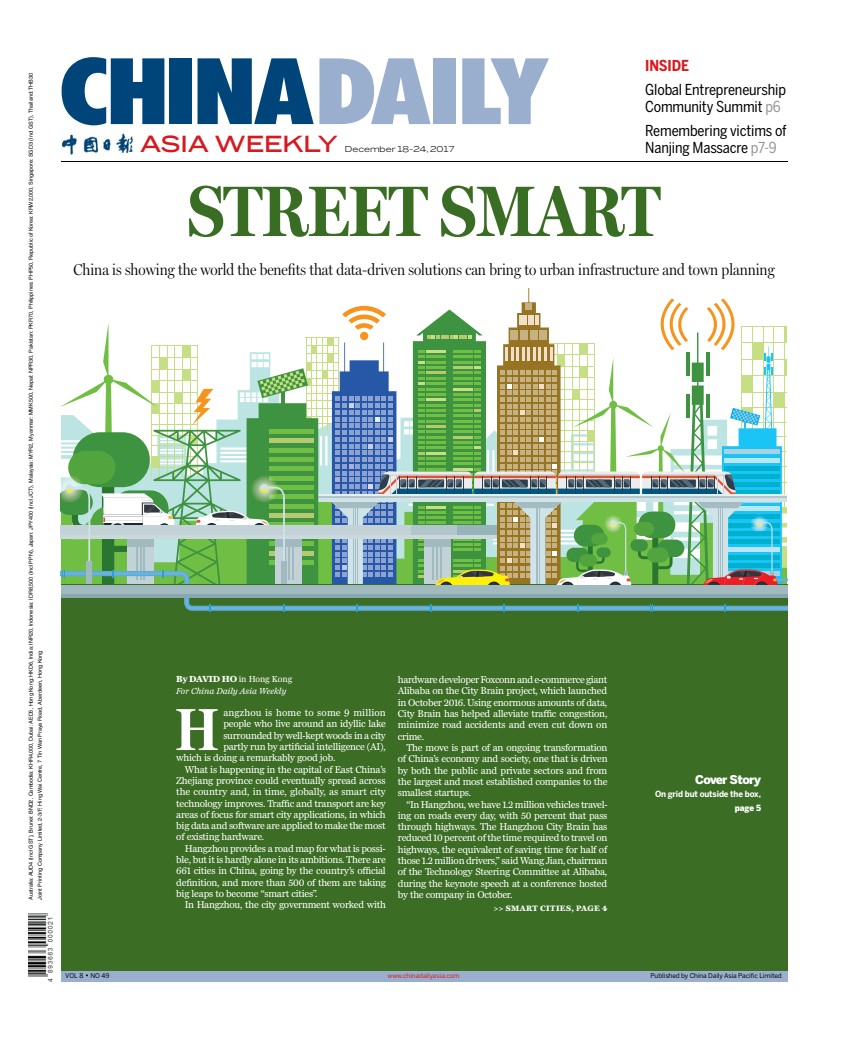
<style>
.page{position:relative;width:848px;height:1038px;background:#fff}
.page>*{position:absolute;margin:0;border:0;box-sizing:border-box;transform-origin:0 0}
.t1{font:900 condensed 92.1px "Futura BT";letter-spacing:-.03em;color:#004579;scale:1.2 1}
.t2{font:700 72px "Miller Headline";color:#3a6d24}
.t3{font:700 59.8px "Miller Headline";color:#fff}
.t4{font:500 22px "Benton Sans Wide";letter-spacing:-.02em;color:#d71920}
.t5{font:300 16px "Miller Headline";color:#000}
.t6{font:15px/17px "Benton Sans Cond";letter-spacing:-.01em;color:#000}
.t7{font:700 15px "Benton Sans Cond";letter-spacing:-.01em;color:#d71920}
.t8{font:900 12px "Benton Sans";letter-spacing:-.05em;color:#fff}
.t9{font:10.2px/11.3px "Miller Daily Two";letter-spacing:-.025em;color:#fff;text-align:justify}
.t10{font:10.2px "Miller Daily Two";letter-spacing:-.005em;color:#fff}
.t11{font:10.2px "Miller Daily Two";letter-spacing:.01em;color:#fff}
.t12{font:italic 9px/11.3px "Miller Daily Two";letter-spacing:-.01em;color:#fff}
.t13{font:700 8.5px "Benton Sans";letter-spacing:-.02em;color:#fff;scale:.95 1}
.t14{font:900 8.5px "Benton Sans";color:#fff;scale:.95 1}
.t15{font:700 8px "Miller Daily Two";letter-spacing:.045em;color:#fff}
.t16{font:8px "Benton Sans Wide";color:#000}
.t17{font:6.5px "Benton Sans";letter-spacing:-.01em;color:#000}
.t18{font:6.5px "Benton Sans";letter-spacing:-.01em;color:#d71920}
.t19{font:5.5px/9px "Helvetica";letter-spacing:-.005em;color:#000}
.s1{color:#9aafcd}
.s2{color:#939598}
.s3{font-weight:700;font-style:normal}
.s4{font-style:normal}
</style>
<div class="page">
<div style="left:328px;top:354px;width:5px;height:8px;background:#c6de84"></div>
<div style="left:322px;top:370px;width:6px;height:8px;background:#c6de84"></div>
<div style="left:328px;top:337px;width:5px;height:8px;background:#c6de84"></div>
<hr style="left:322px;top:337px;width:1px;height:93px;background:#c6de84">
<hr style="left:327px;top:337px;width:1px;height:93px;background:#c6de84">
<hr style="left:306px;top:370px;width:33px;height:1px;background:#c6de84">
<hr style="left:306px;top:378px;width:33px;height:1px;background:#c6de84">
<hr style="left:306px;top:385px;width:33px;height:1px;background:#c6de84">
<hr style="left:306px;top:393px;width:33px;height:1px;background:#c6de84">
<hr style="left:306px;top:400px;width:33px;height:1px;background:#c6de84">
<hr style="left:306px;top:408px;width:33px;height:1px;background:#c6de84">
<hr style="left:306px;top:416px;width:33px;height:1px;background:#c6de84">
<hr style="left:306px;top:423px;width:33px;height:1px;background:#c6de84">
<hr style="left:306px;top:362px;width:33px;height:1px;background:#c6de84">
<hr style="left:306px;top:354px;width:33px;height:1px;background:#c6de84">
<hr style="left:306px;top:345px;width:33px;height:1px;background:#c6de84">
<hr style="left:306px;top:337px;width:33px;height:1px;background:#c6de84">
<hr style="left:309px;top:495px;width:478px;height:2px;background:#e5f0f2">
<svg style="left:318px;top:497px;width:12px;height:5px"></svg>
<hr style="left:309px;top:496px;width:478px;height:1px;background:#b1c5ca">
<hr style="left:61px;top:535px;width:436px;height:4px;background:#ccd9dc">
<svg style="left:61px;top:323px;width:257px;height:262px"></svg>
<div style="left:61px;top:585px;width:726px;height:396px;background:#3b6d24"></div>
<svg style="left:184px;top:597px;width:603px;height:15px"></svg>
<svg style="left:330px;top:288px;width:457px;height:297px"></svg>
<div style="left:61px;top:585px;width:726px;height:12px;background:#a1bac0"></div>
<hr style="left:61px;top:594px;width:726px;height:3px;background:#88a8af">
<img style="left:61px;top:133px;width:72px;height:22px">
<hr style="left:61px;top:162px;width:726px;height:1px;background:#000">
<div style="left:61px;top:970px;width:726px;height:11px;background:#9aafcd"></div>
<img style="left:29px;top:913px;width:24px;height:69px">
<p class="t19" style="left:27px;top:899px;width:828px;rotate:-90deg">Australia: AUD4 (Incl GST), Brunei: BND2, Cambodia: KHR4,000, Dubai: AED5, Hong Kong: HKD6, India: INR20, Indonesia: IDR8,500 (Incl PPN), Japan: JPY400 (Incl JCT), Malaysia: MYR2, Myanmar: MMK500, Nepal: NPR30, Pakistan: PKR70, Philippines: PHP50, Republic of Korea: KRW2,000, Singapore: SGD3 (Incl GST), Thailand: THB30<br>Joint Printing Company Limited, 2-3/F, Hing Wai Centre, 7 Tin Wan Praya Road, Aberdeen, Hong Kong</p>
<h1 class="t1" style="left:60px;top:35px;width:408px">CHINA<span class="s1">DAILY</span></h1>
<p class="t16" style="left:345px;top:144px;width:111px">December 18-24, 2017</p>
<h3 class="t4" style="left:140px;top:130px;width:200px">ASIA WEEKLY</h3>
<h3 class="t7" style="left:645px;top:56px;width:45px">INSIDE</h3>
<h3 class="t6" style="left:645px;top:81px;width:142px">Global Entrepreneurship<br>Community Summit <span class="s2">p6</span></h3>
<h3 class="t6" style="left:645px;top:122px;width:143px">Remembering victims of<br>Nanjing Massacre <span class="s2">p7-9</span></h3>
<h2 class="t2" style="left:187px;top:169px;width:474px">STREET SMART</h2>
<h3 class="t5" style="left:73px;top:260px;width:702px">China is showing the world the benefits that data-driven solutions can bring to urban infrastructure and town planning</h3>
<p class="t12" style="left:176px;top:673px;width:117px"><span class="s3">By DAVID HO</span> <span class="s4">in Hong Kong<br></span>For China Daily Asia Weekly</p>
<h3 class="t3" style="left:175px;top:694px;width:45px">H</h3>
<p class="t11" style="left:223px;top:706px;width:164px">angzhou is home to some 9 million</p>
<p class="t9" style="left:223px;top:718px;width:164px">people who live around an idyllic lake</p>
<p class="t9" style="left:223px;top:729px;width:164px">surrounded by well-kept woods in a city</p>
<p class="t9" style="left:223px;top:740px;width:164px">partly run by artificial intelligence (AI),</p>
<p class="t9" style="left:176px;top:752px;width:161px">which is doing a remarkably good job.</p>
<p class="t9" style="left:185px;top:763px;width:203px">What is happening in the capital of East China’s</p>
<p class="t9" style="left:176px;top:774px;width:211px">Zhejiang province could eventually spread across</p>
<p class="t10" style="left:176px;top:785px;width:211px">the country and, in time, globally, as smart city</p>
<p class="t9" style="left:176px;top:797px;width:211px">technology improves. Traffic and transport are key</p>
<p class="t9" style="left:176px;top:808px;width:211px">areas of focus for smart city applications, in which</p>
<p class="t9" style="left:176px;top:820px;width:211px">big data and software are applied to make the most</p>
<p class="t9" style="left:176px;top:831px;width:89px">of existing hardware.</p>
<p class="t9" style="left:185px;top:842px;width:202px">Hangzhou provides a road map for what is possi-</p>
<p class="t9" style="left:176px;top:853px;width:211px">ble, but it is hardly alone in its ambitions. There are</p>
<p class="t9" style="left:176px;top:865px;width:211px">661 cities in China, going by the country’s official</p>
<p class="t9" style="left:176px;top:876px;width:211px">definition, and more than 500 of them are taking</p>
<p class="t9" style="left:176px;top:887px;width:143px">big leaps to become “smart cities”.</p>
<p class="t9" style="left:185px;top:899px;width:203px">In Hangzhou, the city government worked with</p>
<p class="t9" style="left:398px;top:674px;width:211px">hardware developer Foxconn and e-commerce giant Alibaba on the City Brain project, which launched in October 2016. Using enormous amounts of data, City Brain has helped alleviate traffic congestion, minimize road accidents and even cut down on crime.</p>
<p class="t9" style="left:398px;top:741px;width:211px;text-indent:9px">The move is part of an ongoing transformation of China’s economy and society, one that is driven by both the public and private sectors and from the largest and most established companies to the smallest startups.</p>
<p class="t9" style="left:398px;top:798px;width:211px;text-indent:9px">“In Hangzhou, we have 1.2 million vehicles travel&shy;ing on roads every day, with 50 percent that pass through highways. The Hangzhou City Brain has reduced 10 percent of the time required to travel on highways, the equivalent of saving time for half of those 1.2 million drivers,” said Wang Jian, chairman of the Technology Steering Committee at Alibaba, during the keynote speech at a conference hosted by the company in October.</p>
<p class="t15" style="left:494px;top:903px;width:115px">&gt;&gt; SMART CITIES, PAGE 4</p>
<p class="t8" style="left:695px;top:772px;width:67px">Cover Story</p>
<p class="t13" style="left:655px;top:788px;width:113px">On grid but outside the box,</p>
<p class="t14" style="left:735px;top:802px;width:29px">page 5</p>
<p class="t17" style="left:65px;top:971px;width:46px">VOL 8 NO 49</p>
<p class="t18" style="left:387px;top:971px;width:73px">www.chinadailyasia.com</p>
<p class="t17" style="left:650px;top:971px;width:133px">Published by China Daily Asia Pacific Limited</p>
</div>
